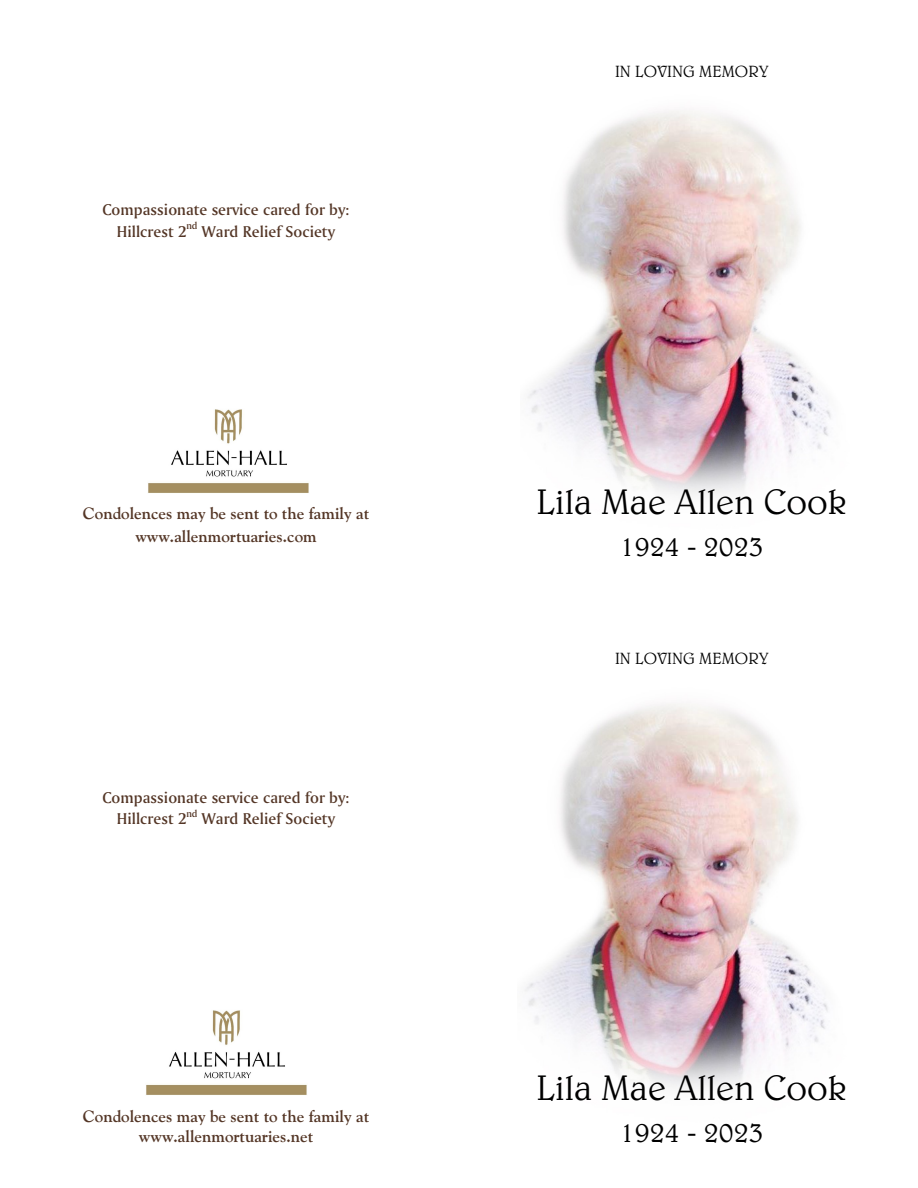
<style>
.page{position:relative;width:918px;height:1188px;background:#fff}
.page>*{position:absolute;margin:0;border:0;box-sizing:border-box;transform-origin:0 0}
.t1{font:300 36px "Belwe BT";color:#000}
.t2{font:300 30px "Belwe BT";letter-spacing:.005em;color:#000}
.t3{font:16.5px/21.6px "Amerigo BT Medium A";color:#543626;text-align:center}
.t4{font:700 16.5px/22.2px "Goudy Old Style BT";color:#543626;text-align:center}
.t5{font:italic 300 16.5px "Belwe BT";letter-spacing:.005em;color:#000}
</style>
<div class="page">
<img style="left:148px;top:409px;width:161px;height:84px">
<img style="left:146px;top:1010px;width:161px;height:85px">
<img style="left:527px;top:111px;width:304px;height:384px">
<img style="left:524px;top:704px;width:304px;height:384px">
<p class="t3" style="left:102px;top:200px;width:249px">Compassionate service cared for by:<br>Hillcrest 2<sup>nd</sup> Ward Relief Society</p>
<p class="t4" style="left:83px;top:504px;width:288px">Condolences may be sent to the family at www.allenmortuaries.com</p>
<p class="t3" style="left:102px;top:788px;width:249px">Compassionate service cared for by:<br>Hillcrest 2<sup>nd</sup> Ward Relief Society</p>
<p class="t4" style="left:83px;top:1108px;width:288px;line-height:20px">Condolences may be sent to the family at www.allenmortuaries.net</p>
<p class="t5" style="left:615px;top:64px;width:155px">IN LOVING MEMORY</p>
<h1 class="t1" style="left:536px;top:487px;width:312px">Lila Mae Allen Cook</h1>
<h2 class="t2" style="left:620px;top:533px;width:145px">1924 - 2023</h2>
<p class="t5" style="left:615px;top:652px;width:155px">IN LOVING MEMORY</p>
<h1 class="t1" style="left:536px;top:1073px;width:312px">Lila Mae Allen Cook</h1>
<h2 class="t2" style="left:620px;top:1119px;width:145px">1924 - 2023</h2>
</div>
